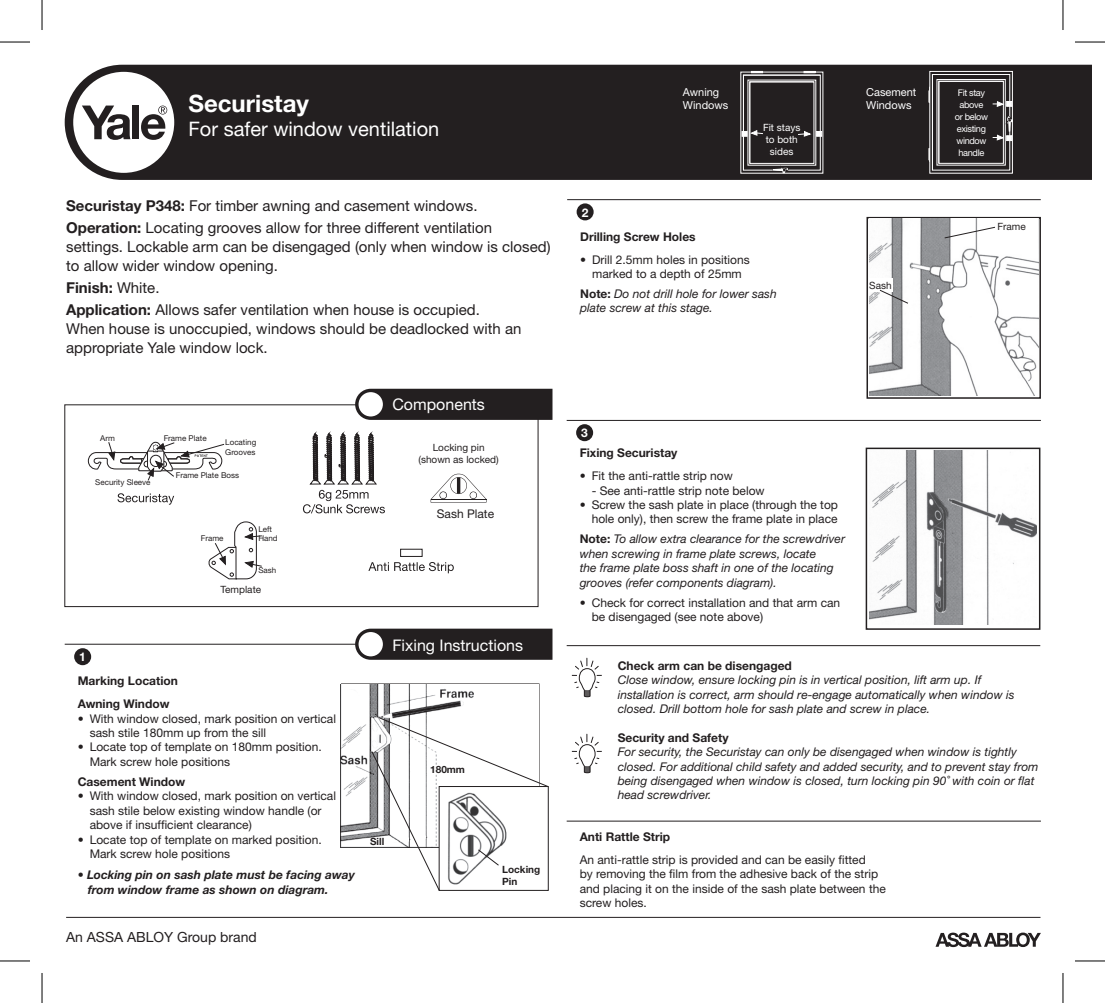
<style>
.page{position:relative;width:1105px;height:1003px;background:#fff}
.page>*{position:absolute;margin:0;border:0;box-sizing:border-box;transform-origin:0 0}
.t1{font:700 24px "Helvetica Neue LT";color:#fff}
.t2{font:20px "Helvetica Neue LT";color:#fff}
.t3{font:16px "Helvetica Neue LT";color:#fff}
.t4{font:15px/21.8px "Helvetica Neue LT";color:#231f20}
.t5{font:14px "Helvetica Neue LT";color:#231f20}
.t6{font:12px/14.4px "Helvetica Neue LT";color:#231f20}
.t7{font:italic 12px/14.4px "Helvetica Neue LT";color:#231f20}
.t8{font:700 12px/23px "Helvetica Neue LT";color:#231f20}
.t9{font:italic 700 12px/14.4px "Helvetica Neue LT";color:#231f20}
.t10{font:700 12px "Helvetica Neue LT";color:#fff}
.t11{font:11px/13.2px "Helvetica Neue LT";color:#fff}
.t12{font:10px/12px "Helvetica Neue LT";color:#231f20;text-align:center}
.t13{font:10px/12px "Helvetica Neue LT";color:#fff;text-align:center}
.t14{font:700 10px/12px "Helvetica Neue LT";color:#231f20}
.t15{font:9.2px/12px "Helvetica Neue LT";letter-spacing:-.04em;color:#fff;text-align:center}
.t16{font:8px/9.6px "Helvetica Neue LT";color:#231f20}
.s1{font-weight:700}
.s2{font-weight:700;font-style:normal}
</style>
<div class="page">
<div style="left:866px;top:217px;width:174px;height:182px;border:2px solid #231f20"></div>
<div style="left:65px;top:65px;width:1026px;height:115px;background:#231f20"></div>
<div style="left:73px;top:72px;width:101px;height:101px;background:#fff;border-radius:50%"></div>
<svg style="left:82px;top:105px;width:48px;height:35px"></svg>
<div style="left:132px;top:105px;width:7px;height:34px;background:#231f20"></div>
<svg style="left:141px;top:106px;width:26px;height:34px"></svg>
<svg style="left:368px;top:562px;width:86px;height:11px"></svg>
<svg style="left:117px;top:493px;width:57px;height:11px"></svg>
<svg style="left:88px;top:442px;width:136px;height:38px"></svg>
<svg style="left:208px;top:521px;width:54px;height:58px"></svg>
<svg style="left:310px;top:433px;width:66px;height:51px"></svg>
<svg style="left:303px;top:490px;width:82px;height:23px"></svg>
<div style="left:65px;top:404px;width:473px;height:203px;border:1px solid #231f20"></div>
<div style="left:355px;top:389px;width:197px;height:31px;background:#231f20"></div>
<div style="left:358px;top:392px;width:25px;height:24px;background:#fff;border-radius:50%"></div>
<hr style="left:65px;top:644px;width:456px;height:1px;background:#231f20">
<div style="left:74px;top:648px;width:17px;height:17px;background:#231f20;border-radius:50%"></div>
<div style="left:355px;top:628px;width:197px;height:31px;background:#231f20"></div>
<div style="left:358px;top:632px;width:25px;height:24px;background:#fff;border-radius:50%"></div>
<svg style="left:935px;top:932px;width:105px;height:15px"></svg>
<hr style="left:66px;top:916px;width:974px;height:1px;background:#231f20">
<svg style="left:740px;top:71px;width:83px;height:102px;background:#494546"></svg>
<img style="left:870px;top:218px;width:168px;height:177px">
<svg style="left:944px;top:226px;width:51px;height:13px"></svg>
<div style="left:997px;top:221px;width:41px;height:11px;background:#fff"></div>
<div style="left:868px;top:278px;width:24px;height:13px;background:#fff"></div>
<svg style="left:879px;top:289px;width:29px;height:15px"></svg>
<hr style="left:567px;top:199px;width:473px;height:1px;background:#231f20">
<div style="left:576px;top:203px;width:17px;height:17px;background:#231f20;border-radius:50%"></div>
<div style="left:865px;top:447px;width:175px;height:182px;border:2px solid #231f20"></div>
<hr style="left:566px;top:420px;width:474px;height:1px;background:#231f20">
<div style="left:576px;top:424px;width:17px;height:17px;background:#231f20;border-radius:50%"></div>
<svg style="left:572px;top:658px;width:30px;height:39px"></svg>
<svg style="left:572px;top:734px;width:30px;height:39px"></svg>
<hr style="left:566px;top:645px;width:474px;height:1px;background:#231f20">
<svg style="left:928px;top:71px;width:84px;height:102px;background:#444142"></svg>
<hr style="left:566px;top:820px;width:474px;height:1px;background:#231f20">
<svg style="left:430px;top:473px;width:56px;height:30px"></svg>
<img style="left:341px;top:684px;width:133px;height:163px">
<div style="left:370px;top:837px;width:14px;height:8px;background:#fff"></div>
<svg style="left:371px;top:716px;width:178px;height:175px"></svg>
<img style="left:869px;top:451px;width:167px;height:173px">
<hr style="left:0;top:42px;width:30px;height:1px;background:#000">
<hr style="left:1074px;top:42px;width:30px;height:1px;background:#000">
<hr style="left:0;top:960px;width:30px;height:1px;background:#000">
<hr style="left:1074px;top:960px;width:30px;height:1px;background:#000">
<hr style="left:42px;top:0;width:1px;height:30px;background:#000">
<hr style="left:42px;top:972px;width:1px;height:30px;background:#000">
<hr style="left:1062px;top:0;width:1px;height:30px;background:#000">
<hr style="left:1062px;top:972px;width:1px;height:30px;background:#000">
<h1 class="t1" style="left:188px;top:89px;width:122px">Securistay</h1>
<h2 class="t2" style="left:188px;top:117px;width:252px">For safer window ventilation</h2>
<p class="t4" style="left:66px;top:195px;width:427px"><span class="s1">Securistay P348:</span> For timber awning and casement windows.<br><span class="s1">Operation:</span> Locating grooves allow for three different ventilation</p>
<p class="t4" style="left:66px;top:237px;width:486px;line-height:19px">settings. Lockable arm can be disengaged (only when window is closed) to allow wider window opening.</p>
<p class="t4" style="left:66px;top:276px;width:415px"><span class="s1">Finish:</span> White.<br><span class="s1">Application:</span> Allows safer ventilation when house is occupied.</p>
<p class="t4" style="left:66px;top:319px;width:457px;line-height:19px">When house is unoccupied, windows should be deadlocked with an appropriate Yale window lock.</p>
<p class="t16" style="left:100px;top:433px;width:16px">Arm</p>
<p class="t16" style="left:164px;top:433px;width:44px">Frame Plate</p>
<p class="t16" style="left:225px;top:437px;width:32px">Locating<br>Grooves</p>
<p class="t16" style="left:176px;top:470px;width:65px">Frame Plate Boss</p>
<p class="t16" style="left:95px;top:477px;width:57px">Security Sleeve</p>
<p class="t16" style="left:201px;top:533px;width:24px">Frame</p>
<p class="t16" style="left:258px;top:524px;width:21px">Left<br>Hand</p>
<p class="t16" style="left:258px;top:564px;width:19px">Sash</p>
<p class="t12" style="left:221px;top:583px;width:42px">Template</p>
<h3 class="t3" style="left:392px;top:394px;width:94px">Components</h3>
<p class="t12" style="left:418px;top:441px;width:82px">Locking pin (shown as locked)</p>
<p class="t6" style="left:437px;top:506px;width:59px">Sash Plate</p>
<p class="t10" style="left:79px;top:649px;width:8px">1</p>
<p class="t8" style="left:78px;top:669px;width:102px">Marking Location<br>Awning Window</p>
<p class="t6" style="left:90px;top:711px;width:248px;text-indent:-12px">• With window closed, mark position on vertical sash stile 180mm up from the sill</p>
<p class="t6" style="left:90px;top:739px;width:233px;text-indent:-12px">• Locate top of template on 180mm position.<br>Mark screw hole positions</p>
<p class="t8" style="left:78px;top:769px;width:109px">Casement Window</p>
<p class="t6" style="left:90px;top:788px;width:248px;text-indent:-12px">• With window closed, mark position on vertical sash stile below existing window handle (or above if insufficient clearance)</p>
<p class="t6" style="left:90px;top:831px;width:233px;text-indent:-12px">• Locate top of template on marked position.<br>Mark screw hole positions</p>
<p class="t9" style="left:88px;top:867px;width:269px;text-indent:-10px">• Locking pin on sash plate must be facing away from window frame as shown on diagram.</p>
<p class="t5" style="left:66px;top:928px;width:192px">An ASSA ABLOY Group brand</p>
<h3 class="t3" style="left:392px;top:635px;width:132px">Fixing Instructions</h3>
<p class="t14" style="left:370px;top:835px;width:16px">Sill</p>
<p class="t14" style="left:430px;top:763px;width:36px">180mm</p>
<p class="t14" style="left:502px;top:863px;width:40px">Locking<br>Pin</p>
<p class="t10" style="left:582px;top:205px;width:8px">2</p>
<p class="t11" style="left:683px;top:85px;width:47px">Awning<br>Windows</p>
<p class="t13" style="left:763px;top:121px;width:39px">Fit stays to both sides</p>
<p class="t8" style="left:580px;top:224px;width:117px">Drilling Screw Holes</p>
<p class="t6" style="left:580px;top:252px;width:171px;text-align:center">• Drill 2.5mm holes in positions marked to a depth of 25mm</p>
<p class="t7" style="left:580px;top:286px;width:198px"><span class="s2">Note:</span> Do not drill hole for lower sash plate screw at this stage.</p>
<p class="t11" style="left:866px;top:85px;width:52px">Casement<br>Windows</p>
<p class="t12" style="left:869px;top:279px;width:24px">Sash</p>
<p class="t15" style="left:954px;top:87px;width:35px">Fit stay above or below existing window handle</p>
<p class="t12" style="left:997px;top:220px;width:30px">Frame</p>
<p class="t10" style="left:581px;top:425px;width:8px">3</p>
<p class="t8" style="left:579px;top:441px;width:99px">Fixing Securistay</p>
<p class="t6" style="left:579px;top:468px;width:155px">• Fit the anti-rattle strip now</p>
<p class="t6" style="left:591px;top:483px;width:174px">- See anti-rattle strip note below</p>
<p class="t6" style="left:579px;top:497px;width:260px;text-align:right">• Screw the sash plate in place (through the top hole only), then screw the frame plate in place</p>
<p class="t7" style="left:579px;top:531px;width:267px"><span class="s2">Note:</span> To allow extra clearance for the screwdriver when screwing in frame plate screws, locate<br>the frame plate boss shaft in one of the locating grooves (refer components diagram).</p>
<p class="t6" style="left:591px;top:595px;width:250px;text-indent:-12px">• Check for correct installation and that arm can be disengaged (see note above)</p>
<p class="t8" style="left:617px;top:653px;width:176px">Check arm can be disengaged</p>
<p class="t7" style="left:617px;top:672px;width:398px">Close window, ensure locking pin is in vertical position, lift arm up. If installation is correct, arm should re-engage automatically when window is closed. Drill bottom hole for sash plate and screw in place.</p>
<p class="t8" style="left:617px;top:725px;width:112px">Security and Safety</p>
<p class="t7" style="left:617px;top:744px;width:422px">For security, the Securistay can only be disengaged when window is tightly closed. For additional child safety and added security, and to prevent stay from being disengaged when window is closed, turn locking pin 90˚ with coin or flat head screwdriver.</p>
<p class="t8" style="left:579px;top:824px;width:92px">Anti Rattle Strip</p>
<p class="t6" style="left:579px;top:852px;width:308px">An anti-rattle strip is provided and can be easily fitted<br>by removing the film from the adhesive back of the strip and placing it on the inside of the sash plate between the screw holes.</p>
</div>
